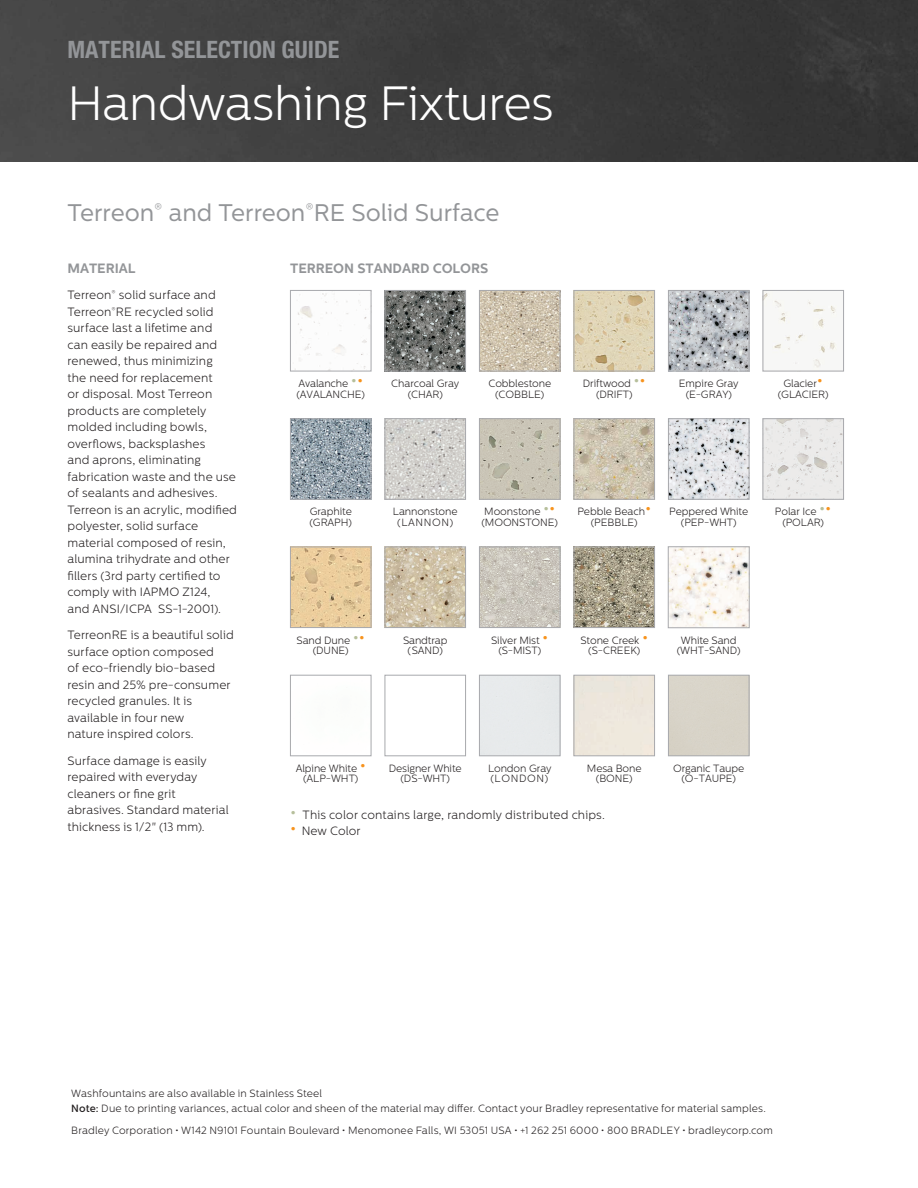
<style>
.page{position:relative;width:918px;height:1188px;background:#fff}
.page>*{position:absolute;margin:0;border:0;box-sizing:border-box;transform-origin:0 0}
.Main_Header{font:300 48px "Centrale Sans";letter-spacing:-.01em;color:#fff}
.Subheader{font:24px "Centrale Sans";color:#939598}
.Subheader_1{font:700 condensed 24px "Helvetica Neue";color:#939598}
.Paragraph_header{font:700 13.5px "Centrale Sans";letter-spacing:-.005em;color:#939598}
.Body_copy{font:300 12px/16.5px "Centrale Sans";letter-spacing:.01em;color:#231f20}
.note{font:300 12px "Centrale Sans";letter-spacing:.01em;color:#231f20}
.Color_names{font:300 10.5px "Centrale Sans";letter-spacing:-.01em;color:#231f20}
.footer1{font:300 10.5px "Centrale Sans";letter-spacing:.015em;color:#231f20}
.s1{font-size:21px;color:#b6bf9b}
.s2{font-size:21px;color:#f7931d}
.s3{font-weight:500}
</style>
<div class="page">
<img style="left:0;top:0;width:918px;height:161px">
<img style="left:387px;top:292px;width:77px;height:77px">
<div style="left:385px;top:290px;width:81px;height:81px;border:1px solid #a8a9ad"></div>
<div style="left:290px;top:675px;width:81px;height:81px;border:1px solid #a8a9ad"></div>
<img style="left:576px;top:292px;width:77px;height:77px">
<div style="left:574px;top:290px;width:81px;height:81px;border:1px solid #a8a9ad"></div>
<img style="left:481px;top:420px;width:77px;height:78px">
<div style="left:479px;top:418px;width:81px;height:82px;border:1px solid #a8a9ad"></div>
<img style="left:576px;top:549px;width:77px;height:77px">
<div style="left:574px;top:547px;width:81px;height:81px;border:1px solid #a8a9ad"></div>
<img style="left:292px;top:549px;width:77px;height:77px">
<div style="left:290px;top:547px;width:81px;height:81px;border:1px solid #a8a9ad"></div>
<img style="left:295px;top:293px;width:74px;height:76px">
<div style="left:290px;top:290px;width:81px;height:81px;border:1px solid #a8a9ad"></div>
<div style="left:765px;top:292px;width:72px;height:77px;background:#f7f7f6"></div>
<div style="left:763px;top:290px;width:81px;height:81px;border:1px solid #a8a9ad"></div>
<img style="left:576px;top:420px;width:77px;height:78px">
<div style="left:574px;top:418px;width:81px;height:82px;border:1px solid #a8a9ad"></div>
<img style="left:765px;top:420px;width:77px;height:78px">
<div style="left:763px;top:418px;width:81px;height:82px;border:1px solid #a8a9ad"></div>
<img style="left:481px;top:549px;width:77px;height:77px">
<div style="left:479px;top:547px;width:81px;height:81px;border:1px solid #a8a9ad"></div>
<img style="left:387px;top:549px;width:77px;height:77px">
<div style="left:385px;top:547px;width:81px;height:81px;border:1px solid #a8a9ad"></div>
<div style="left:668px;top:675px;width:81px;height:81px;border:1px solid #a8a9ad"></div>
<img style="left:481px;top:292px;width:77px;height:77px">
<div style="left:479px;top:290px;width:81px;height:81px;border:1px solid #a8a9ad"></div>
<img style="left:670px;top:292px;width:77px;height:77px">
<div style="left:668px;top:290px;width:81px;height:81px;border:1px solid #a8a9ad"></div>
<img style="left:670px;top:420px;width:77px;height:78px">
<div style="left:668px;top:418px;width:81px;height:82px;border:1px solid #a8a9ad"></div>
<div style="left:574px;top:675px;width:81px;height:81px;border:1px solid #a8a9ad"></div>
<img style="left:387px;top:420px;width:77px;height:78px">
<div style="left:385px;top:418px;width:81px;height:82px;border:1px solid #a8a9ad"></div>
<div style="left:479px;top:675px;width:81px;height:81px;border:1px solid #a8a9ad"></div>
<div style="left:385px;top:675px;width:81px;height:81px;border:1px solid #a8a9ad"></div>
<img style="left:292px;top:420px;width:77px;height:78px">
<div style="left:290px;top:418px;width:81px;height:82px;border:1px solid #a8a9ad"></div>
<img style="left:670px;top:549px;width:77px;height:77px">
<div style="left:668px;top:547px;width:81px;height:81px;border:1px solid #a8a9ad"></div>
<p class="Subheader_1" style="left:68px;top:35px;width:273px">MATERIAL SELECTION GUIDE</p>
<p class="Main_Header" style="left:68px;top:76px;width:488px">Handwashing Fixtures</p>
<p class="Subheader" style="left:68px;top:198px;width:433px">Terreon<sup>®</sup> and Terreon<sup>®</sup>RE Solid Surface</p>
<p class="Paragraph_header" style="left:68px;top:260px;width:69px">MATERIAL</p>
<p class="Body_copy" style="left:68px;top:287px;width:171px">Terreon<sup>®</sup> solid surface and<br>Terreon<sup>®</sup>RE recycled solid surface last a lifetime and<br>can easily be repaired and renewed, thus minimizing<br>the need for replacement<br>or disposal. Most Terreon products are completely molded including bowls, overflows, backsplashes<br>and aprons, eliminating fabrication waste and the use of sealants and adhesives.<br>Terreon is an acrylic, modified polyester, solid surface material composed of resin, alumina trihydrate and other fillers (3rd party certified to comply with IAPMO Z124,<br>and ANSI/ICPA SS-1-2001).</p>
<p class="Body_copy" style="left:68px;top:627px;width:168px">TerreonRE is a beautiful solid surface option composed<br>of eco-friendly bio-based resin and 25% pre-consumer recycled granules. It is available in four new<br>nature inspired colors.</p>
<p class="Body_copy" style="left:68px;top:752px;width:163px">Surface damage is easily repaired with everyday cleaners or fine grit abrasives. Standard material thickness is 1/2" (13 mm).</p>
<p class="Paragraph_header" style="left:290px;top:261px;width:200px">TERREON STANDARD COLORS</p>
<p class="Color_names" style="left:298px;top:377px;width:66px">Avalanche <span class="s1">•</span><span class="s2">•</span></p>
<p class="Color_names" style="left:391px;top:377px;width:70px">Charcoal Gray</p>
<p class="Color_names" style="left:488px;top:377px;width:64px">Cobblestone</p>
<p class="Color_names" style="left:583px;top:377px;width:65px">Driftwood <span class="s1">•</span><span class="s2">•</span></p>
<p class="Color_names" style="left:679px;top:377px;width:61px">Empire Gray</p>
<p class="Color_names" style="left:783px;top:377px;width:41px">Glacier<span class="s2">•</span></p>
<p class="Color_names" style="left:297px;top:388px;width:70px">(AVALANCHE)</p>
<p class="Color_names" style="left:408px;top:388px;width:37px">(CHAR)</p>
<p class="Color_names" style="left:495px;top:388px;width:51px">(COBBLE)</p>
<p class="Color_names" style="left:596px;top:388px;width:38px">(DRIFT)</p>
<p class="Color_names" style="left:686px;top:388px;width:48px">(E-GRAY)</p>
<p class="Color_names" style="left:778px;top:388px;width:52px">(GLACIER)</p>
<p class="Color_names" style="left:310px;top:506px;width:44px">Graphite</p>
<p class="Color_names" style="left:393px;top:506px;width:66px">Lannonstone</p>
<p class="Color_names" style="left:484px;top:506px;width:266px">Moonstone <span class="s1">•</span><span class="s2">•</span> Pebble Beach<span class="s2">•</span> Peppered White</p>
<p class="Color_names" style="left:775px;top:506px;width:58px">Polar Ice <span class="s1">•</span><span class="s2">•</span></p>
<p class="Color_names" style="left:310px;top:516px;width:44px">(GRAPH)</p>
<p class="Color_names" style="left:397px;top:516px;width:58px">(LANNON)</p>
<p class="Color_names" style="left:482px;top:516px;width:78px">(MOONSTONE)</p>
<p class="Color_names" style="left:591px;top:516px;width:48px">(PEBBLE)</p>
<p class="Color_names" style="left:681px;top:516px;width:57px">(PEP-WHT)</p>
<p class="Color_names" style="left:782px;top:516px;width:43px">(POLAR)</p>
<p class="Color_names" style="left:297px;top:634px;width:70px">Sand Dune <span class="s1">•</span><span class="s2">•</span></p>
<p class="Color_names" style="left:403px;top:634px;width:46px">Sandtrap</p>
<p class="Color_names" style="left:491px;top:634px;width:59px">Silver Mist <span class="s2">•</span></p>
<p class="Color_names" style="left:580px;top:634px;width:69px">Stone Creek <span class="s2">•</span></p>
<p class="Color_names" style="left:681px;top:634px;width:57px">White Sand</p>
<p class="Color_names" style="left:313px;top:644px;width:37px">(DUNE)</p>
<p class="Color_names" style="left:408px;top:644px;width:37px">(SAND)</p>
<p class="Color_names" style="left:498px;top:644px;width:44px">(S-MIST)</p>
<p class="Color_names" style="left:588px;top:644px;width:53px">(S-CREEK)</p>
<p class="Color_names" style="left:677px;top:644px;width:65px">(WHT-SAND)</p>
<p class="Color_names" style="left:296px;top:762px;width:168px">Alpine White <span class="s2">•</span> Designer White</p>
<p class="Color_names" style="left:488px;top:762px;width:65px">London Gray</p>
<p class="Color_names" style="left:587px;top:762px;width:56px">Mesa Bone</p>
<p class="Color_names" style="left:673px;top:762px;width:73px">Organic Taupe</p>
<p class="Color_names" style="left:303px;top:773px;width:57px">(ALP-WHT)</p>
<p class="Color_names" style="left:401px;top:773px;width:51px">(DS-WHT)</p>
<p class="Color_names" style="left:491px;top:773px;width:59px">(LONDON)</p>
<p class="Color_names" style="left:596px;top:773px;width:38px">(BONE)</p>
<p class="Color_names" style="left:682px;top:773px;width:56px">(O-TAUPE)</p>
<p class="note" style="left:290px;top:808px;width:316px"><span class="s1">•</span> This color contains large, randomly distributed chips.</p>
<p class="note" style="left:290px;top:824px;width:72px"><span class="s2">•</span> New Color</p>
<p class="footer1" style="left:71px;top:1088px;width:253px">Washfountains are also available in Stainless Steel</p>
<p class="footer1" style="left:71px;top:1103px;width:696px"><span class="s3">Note:</span> Due to printing variances, actual color and sheen of the material may differ. Contact your Bradley representative for material samples.</p>
<p class="footer1" style="left:71px;top:1124px;width:703px">Bradley Corporation • W142 N9101 Fountain Boulevard • Menomonee Falls, WI 53051 USA • +1 262 251 6000 • 800 BRADLEY • bradleycorp.com</p>
</div>
